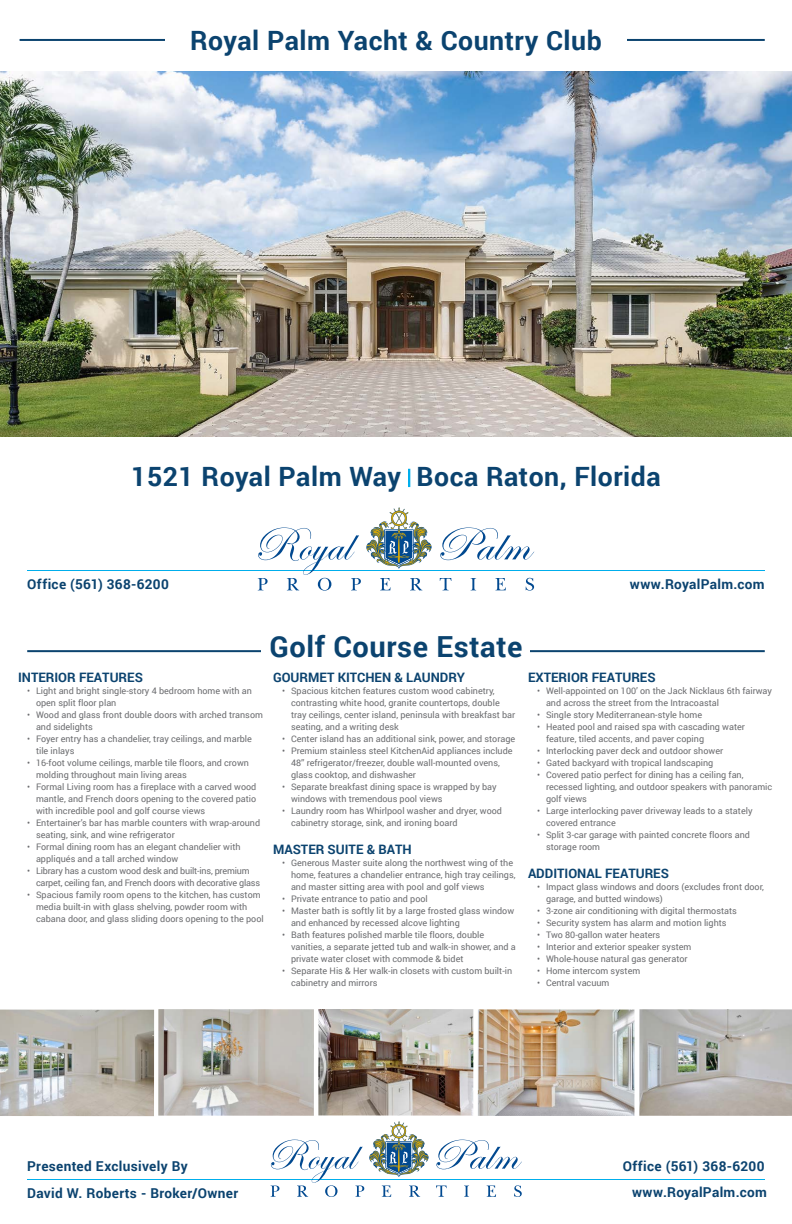
<style>
.page{position:relative;width:792px;height:1224px;background:#fff}
.page>*{position:absolute;margin:0;border:0;box-sizing:border-box;transform-origin:0 0}
.t1{font:700 29px "Roboto";letter-spacing:.02em;color:#0b436f}
.t2{font:700 26.6px "Roboto";letter-spacing:.02em;color:#0b436f}
.t3{font:700 13.6px "Roboto";letter-spacing:.025em;color:#0b436f}
.t4{font:700 13px "Roboto";color:#0b436f}
.t5{font:9px/12px "Roboto";color:#6c6d70}
.t6{font:9px/12px "Roboto";letter-spacing:-.02em;color:#6c6d70}
.s1{font-weight:100;font-size:19.5px;color:#00aeec}
</style>
<div class="page">
<hr style="left:27px;top:650px;width:738px;height:2px;background:#0b436f">
<hr style="left:27px;top:1179px;width:738px;height:1px;background:#00aeec">
<svg style="left:436px;top:1186px;width:11px;height:11px"></svg>
<svg style="left:464px;top:1186px;width:5px;height:11px"></svg>
<svg style="left:487px;top:1186px;width:9px;height:11px"></svg>
<svg style="left:514px;top:1185px;width:8px;height:12px"></svg>
<svg style="left:436px;top:1140px;width:86px;height:29px"></svg>
<svg style="left:271px;top:1121px;width:158px;height:76px"></svg>
<hr style="left:27px;top:570px;width:738px;height:1px;background:#00aeec">
<svg style="left:440px;top:578px;width:11px;height:12px"></svg>
<svg style="left:471px;top:578px;width:5px;height:12px"></svg>
<svg style="left:495px;top:578px;width:11px;height:12px"></svg>
<svg style="left:526px;top:578px;width:8px;height:13px"></svg>
<svg style="left:440px;top:528px;width:94px;height:32px"></svg>
<svg style="left:258px;top:507px;width:174px;height:84px"></svg>
<hr style="left:20px;top:39px;width:745px;height:2px;background:#0b436f">
<div style="left:165px;top:22px;width:462px;height:32px;background:#fff"></div>
<img style="left:0;top:71px;width:792px;height:365px">
<img style="left:158px;top:1009px;width:156px;height:107px">
<img style="left:318px;top:1009px;width:155px;height:107px">
<img style="left:478px;top:1009px;width:157px;height:107px">
<img style="left:0;top:1010px;width:154px;height:106px">
<img style="left:639px;top:1009px;width:153px;height:107px">
<div style="left:262px;top:617px;width:268px;height:50px;background:#fff"></div>
<p class="t2" style="left:190px;top:22px;width:413px">Royal Palm Yacht &amp; Country Club</p>
<p class="t2" style="left:131px;top:458px;width:531px">1521 Royal Palm Way <span class="s1">|</span> Boca Raton, Florida</p>
<p class="t3" style="left:27px;top:575px;width:143px">Office (561) 368-6200</p>
<p class="t3" style="left:630px;top:575px;width:136px">www.RoyalPalm.com</p>
<p class="t1" style="left:269px;top:627px;width:254px">Golf Course Estate</p>
<p class="t4" style="left:18px;top:668px;width:126px">INTERIOR FEATURES</p>
<p class="t5" style="left:36px;top:685px;width:218px;text-indent:-9px">• Light and bright single-story 4 bedroom home with an open split floor plan</p>
<p class="t5" style="left:36px;top:709px;width:229px;text-indent:-9px">• Wood and glass front double doors with arched transom and sidelights</p>
<p class="t5" style="left:36px;top:733px;width:217px;text-indent:-9px">• Foyer entry has a chandelier, tray ceilings, and marble tile inlays</p>
<p class="t5" style="left:36px;top:757px;width:214px;text-indent:-9px">• 16-foot volume ceilings, marble tile floors, and crown molding throughout main living areas</p>
<p class="t5" style="left:36px;top:781px;width:222px;text-align:justify;text-indent:-9px">• Formal Living room has a fireplace with a carved wood mantle, and French doors opening to the covered patio with incredible pool and golf course views</p>
<p class="t5" style="left:36px;top:817px;width:226px;text-indent:-9px">• Entertainer’s bar has marble counters with wrap-around seating, sink, and wine refrigerator</p>
<p class="t5" style="left:36px;top:841px;width:206px;text-indent:-9px">• Formal dining room has an elegant chandelier with appliqués and a tall arched window</p>
<p class="t6" style="left:36px;top:865px;width:226px;text-indent:-9px">• Library has a custom wood desk and built-ins, premium carpet, ceiling fan, and French doors with decorative glass</p>
<p class="t5" style="left:36px;top:889px;width:229px;text-indent:-9px">• Spacious family room opens to the kitchen, has custom media built-in with glass shelving, powder room with cabana door, and glass sliding doors opening to the pool</p>
<p class="t4" style="left:273px;top:668px;width:193px">GOURMET KITCHEN &amp; LAUNDRY</p>
<p class="t5" style="left:291px;top:685px;width:226px;text-indent:-9px">• Spacious kitchen features custom wood cabinetry, contrasting white hood, granite countertops, double tray ceilings, center island, peninsula with breakfast bar seating, and a writing desk</p>
<p class="t5" style="left:282px;top:733px;width:235px">• Center island has an additional sink, power, and storage</p>
<p class="t5" style="left:291px;top:745px;width:223px;text-indent:-9px">• Premium stainless steel KitchenAid appliances include<br>48” refrigerator/freezer, double wall-mounted ovens, glass cooktop, and dishwasher</p>
<p class="t5" style="left:291px;top:781px;width:207px;text-indent:-9px">• Separate breakfast dining space is wrapped by bay windows with tremendous pool views</p>
<p class="t5" style="left:291px;top:805px;width:213px;text-indent:-9px">• Laundry room has Whirlpool washer and dryer, wood cabinetry storage, sink, and ironing board</p>
<p class="t4" style="left:273px;top:840px;width:140px">MASTER SUITE &amp; BATH</p>
<p class="t5" style="left:291px;top:856px;width:226px;text-indent:-9px">• Generous Master suite along the northwest wing of the home, features a chandelier entrance, high tray ceilings, and master sitting area with pool and golf views</p>
<p class="t5" style="left:282px;top:892px;width:147px">• Private entrance to patio and pool</p>
<p class="t5" style="left:291px;top:904px;width:225px;text-indent:-9px">• Master bath is softly lit by a large frosted glass window and enhanced by recessed alcove lighting</p>
<p class="t5" style="left:291px;top:928px;width:226px;text-indent:-9px">• Bath features polished marble tile floors, double vanities, a separate jetted tub and walk-in shower, and a private water closet with commode &amp; bidet</p>
<p class="t5" style="left:291px;top:964px;width:223px;text-indent:-9px">• Separate His &amp; Her walk-in closets with custom built-in cabinetry and mirrors</p>
<p class="t4" style="left:528px;top:668px;width:129px">EXTERIOR FEATURES</p>
<p class="t5" style="left:546px;top:685px;width:228px;text-indent:-9px">• Well-appointed on 100’ on the Jack Nicklaus 6th fairway and across the street from the Intracoastal</p>
<p class="t5" style="left:537px;top:709px;width:167px">• Single story Mediterranean-style home</p>
<p class="t5" style="left:546px;top:721px;width:201px;text-indent:-9px">• Heated pool and raised spa with cascading water feature, tiled accents, and paver coping</p>
<p class="t5" style="left:537px;top:745px;width:188px">• Interlocking paver deck and outdoor shower</p>
<p class="t5" style="left:537px;top:757px;width:178px">• Gated backyard with tropical landscaping</p>
<p class="t5" style="left:546px;top:769px;width:228px;text-indent:-9px">• Covered patio perfect for dining has a ceiling fan, recessed lighting, and outdoor speakers with panoramic golf views</p>
<p class="t5" style="left:546px;top:805px;width:208px;text-indent:-9px">• Large interlocking paver driveway leads to a stately covered entrance</p>
<p class="t5" style="left:546px;top:829px;width:206px;text-indent:-9px">• Split 3-car garage with painted concrete floors and storage room</p>
<p class="t4" style="left:528px;top:864px;width:142px">ADDITIONAL FEATURES</p>
<p class="t5" style="left:546px;top:880px;width:219px;text-indent:-9px">• Impact glass windows and doors (excludes front door, garage, and butted windows)</p>
<p class="t5" style="left:537px;top:904px;width:202px">• 3-zone air conditioning with digital thermostats</p>
<p class="t5" style="left:537px;top:916px;width:191px">• Security system has alarm and motion lights</p>
<p class="t5" style="left:537px;top:928px;width:125px">• Two 80-gallon water heaters</p>
<p class="t5" style="left:537px;top:940px;width:156px">• Interior and exterior speaker system</p>
<p class="t5" style="left:537px;top:952px;width:152px">• Whole-house natural gas generator</p>
<p class="t5" style="left:537px;top:964px;width:105px">• Home intercom system</p>
<p class="t5" style="left:537px;top:976px;width:74px">• Central vacuum</p>
<p class="t3" style="left:27px;top:1157px;width:162px">Presented Exclusively By</p>
<p class="t3" style="left:27px;top:1183px;width:212px">David W. Roberts - Broker/Owner</p>
<p class="t3" style="left:623px;top:1157px;width:143px">Office (561) 368-6200</p>
<p class="t3" style="left:632px;top:1183px;width:136px">www.RoyalPalm.com</p>
</div>
